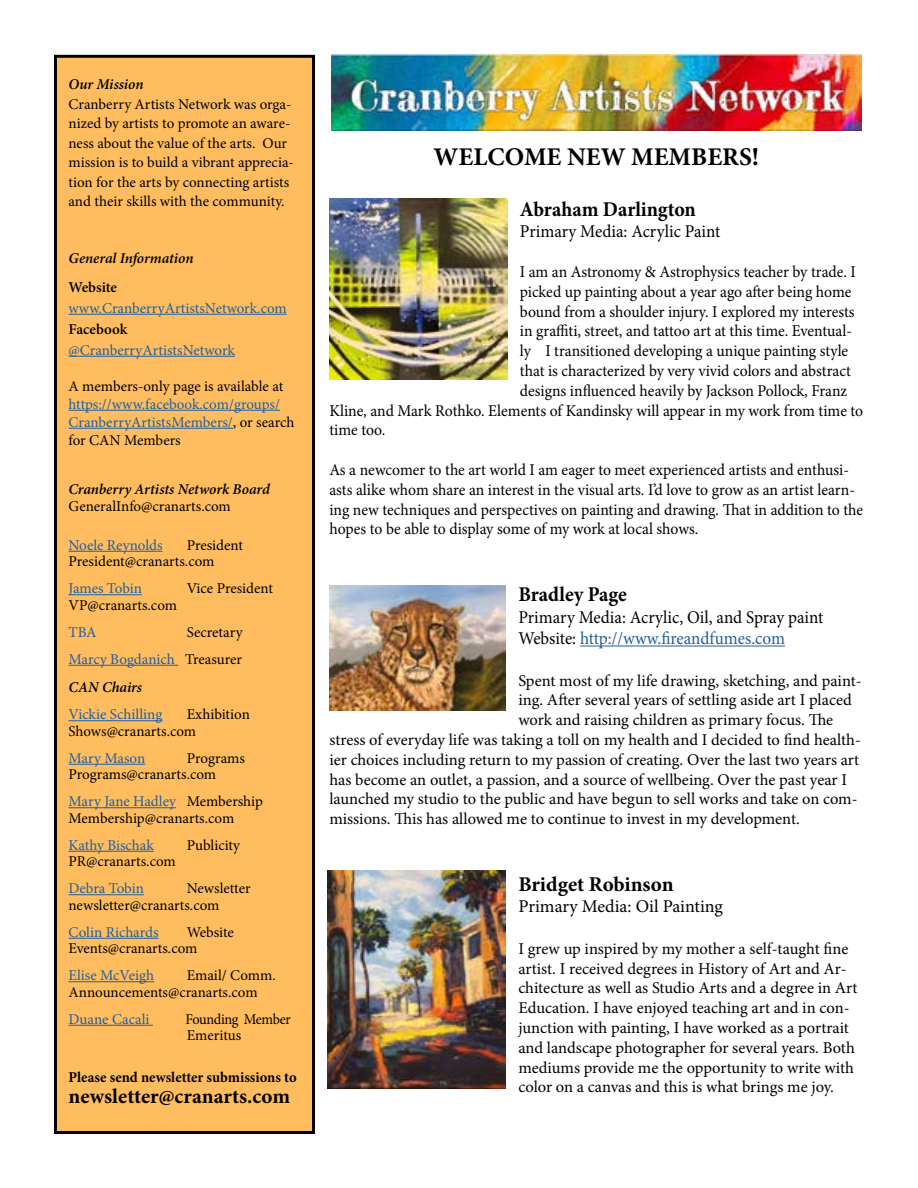
<style>
.page{position:relative;width:918px;height:1188px;background:#fff}
.page>*{position:absolute;margin:0;border:0;box-sizing:border-box;transform-origin:0 0}
.t1{font:700 25.5px "Minion Pro";color:#000}
.t2{font:700 21px "Minion Pro";color:#000}
.t3{font:700 21px "Minion Pro";color:#000;scale:.95 1}
.t4{font:18px/21.6px "Minion Pro";color:#000;scale:.95 1}
.t5{font:18px "Minion Pro";color:#000}
.t6{font:16.5px/19.8px "Minion Pro";letter-spacing:-.005em;color:#000}
.t7{font:16.5px/19.8px "Minion Pro";letter-spacing:-.005em;color:#000;scale:.95 1}
.t8{font:15px/16.5px "Minion Pro";color:#000}
.t9{font:15px/18px "Minion Pro";color:#215e9e}
.t10{font:italic 600 15px "Minion Pro";letter-spacing:-.005em;color:#000}
.t11{font:700 15px "Minion Pro";color:#000}
.t12{font:15px/16.5px "Minion Pro";letter-spacing:-.025em;color:#000;scale:.95 1}
.t13{font:600 15px "Minion Pro";letter-spacing:-.005em;color:#000}
.s1{color:#000}
.s2{color:#215e9e}
</style>
<div class="page">
<hr style="left:580px;top:646px;width:205px;height:1px;background:#215e9e">
<img style="left:332px;top:54px;width:530px;height:76px">
<div style="left:56px;top:56px;width:258px;height:1076px;background:#ffbd5f"></div>
<div style="left:54px;top:55px;width:261px;height:1079px;border:3px solid #000"></div>
<hr style="left:69px;top:314px;width:218px;height:1px;background:#215e9e">
<hr style="left:69px;top:356px;width:166px;height:1px;background:#215e9e">
<hr style="left:69px;top:410px;width:211px;height:1px;background:#215e9e">
<hr style="left:69px;top:428px;width:164px;height:1px;background:#215e9e">
<hr style="left:69px;top:551px;width:94px;height:1px;background:#215e9e">
<hr style="left:69px;top:594px;width:73px;height:1px;background:#215e9e">
<hr style="left:69px;top:665px;width:109px;height:1px;background:#215e9e">
<hr style="left:69px;top:720px;width:93px;height:1px;background:#215e9e">
<hr style="left:69px;top:764px;width:76px;height:1px;background:#215e9e">
<hr style="left:69px;top:807px;width:107px;height:1px;background:#215e9e">
<hr style="left:69px;top:851px;width:85px;height:1px;background:#215e9e">
<hr style="left:69px;top:894px;width:75px;height:1px;background:#215e9e">
<hr style="left:69px;top:938px;width:90px;height:1px;background:#215e9e">
<hr style="left:69px;top:981px;width:85px;height:1px;background:#215e9e">
<hr style="left:69px;top:1025px;width:84px;height:1px;background:#215e9e">
<img style="left:329px;top:585px;width:177px;height:126px">
<img style="left:329px;top:199px;width:179px;height:181px">
<img style="left:327px;top:871px;width:179px;height:218px">
<p class="t10" style="left:69px;top:74px;width:76px">Our Mission</p>
<p class="t8" style="left:69px;top:94px;width:227px;line-height:19.5px">Cranberry Artists Network was orga&shy;nized by artists to promote an aware&shy;ness about the value of the arts. Our mission is to build a vibrant apprecia&shy;tion for the arts by connecting artists and their skills with the community.</p>
<p class="t10" style="left:69px;top:248px;width:127px">General Information</p>
<p class="t13" style="left:69px;top:277px;width:50px">Website</p>
<p class="t9" style="left:69px;top:299px;width:220px">www.CranberryArtistsNetwork.com</p>
<p class="t13" style="left:69px;top:319px;width:60px">Facebook</p>
<p class="t9" style="left:69px;top:341px;width:168px">@CranberryArtistsNetwork</p>
<p class="t8" style="left:69px;top:378px;width:216px">A members-only page is available at</p>
<p class="t9" style="left:69px;top:395px;width:227px">https://www.facebook.com/groups/<br>CranberryArtistsMembers/<span class="s1">, or search for CAN Members</span></p>
<p class="t10" style="left:69px;top:479px;width:203px">Cranberry Artists Network Board</p>
<p class="t8" style="left:69px;top:498px;width:164px">GeneralInfo@cranarts.com</p>
<p class="t9" style="left:69px;top:536px;width:96px">Noele Reynolds</p>
<p class="t8" style="left:69px;top:537px;width:176px;text-indent:118px">President<br>President@cranarts.com</p>
<p class="t9" style="left:69px;top:580px;width:75px">James Tobin</p>
<p class="t8" style="left:187px;top:580px;width:88px">Vice President</p>
<p class="t8" style="left:69px;top:597px;width:110px">VP@cranarts.com</p>
<p class="t9" style="left:69px;top:623px;width:30px">TBA</p>
<p class="t8" style="left:69px;top:619px;width:176px;line-height:27px;text-align:right">Secretary<br><span class="s2">Marcy Bogdanich</span> Treasurer</p>
<p class="t10" style="left:69px;top:677px;width:75px">CAN Chairs</p>
<p class="t9" style="left:69px;top:706px;width:95px">Vickie Schilling</p>
<p class="t8" style="left:69px;top:706px;width:183px;text-indent:118px">Exhibition<br>Shows@cranarts.com</p>
<p class="t9" style="left:69px;top:749px;width:78px">Mary Mason</p>
<p class="t8" style="left:69px;top:750px;width:178px;text-indent:118px">Programs<br>Programs@cranarts.com</p>
<p class="t8" style="left:69px;top:793px;width:196px"><span class="s2">Mary Jane Hadley</span> Membership<br>Membership@cranarts.com</p>
<p class="t9" style="left:69px;top:836px;width:87px">Kathy Bischak</p>
<p class="t8" style="left:187px;top:837px;width:55px">Publicity</p>
<p class="t8" style="left:69px;top:853px;width:109px">PR@cranarts.com</p>
<p class="t9" style="left:69px;top:880px;width:77px">Debra Tobin</p>
<p class="t8" style="left:69px;top:880px;width:184px;text-indent:118px">Newsletter newsletter@cranarts.com</p>
<p class="t9" style="left:69px;top:923px;width:91px">Colin Richards</p>
<p class="t8" style="left:69px;top:924px;width:167px;text-indent:118px">Website<br>Events@cranarts.com</p>
<p class="t9" style="left:69px;top:967px;width:87px">Elise McVeigh</p>
<p class="t8" style="left:69px;top:967px;width:209px;text-indent:118px">Email/ Comm.<br>Announcements@cranarts.com</p>
<p class="t9" style="left:69px;top:1010px;width:83px">Duane Cacali</p>
<p class="t12" style="left:186px;top:1011px;width:112px">Founding Member<br>Emeritus</p>
<p class="t11" style="left:69px;top:1067px;width:230px">Please send newsletter submissions to</p>
<p class="t2" style="left:69px;top:1082px;width:223px">newsletter@cranarts.com</p>
<h1 class="t1" style="left:434px;top:139px;width:327px">WELCOME NEW MEMBERS!</h1>
<p class="t3" style="left:520px;top:194px;width:187px">Abraham Darlington</p>
<p class="t4" style="left:520px;top:221px;width:212px">Primary Media: Acrylic Paint</p>
<p class="t7" style="left:520px;top:262px;width:355px">I am an Astronomy &amp; Astrophysics teacher by trade. I</p>
<p class="t7" style="left:520px;top:282px;width:351px">picked up painting about a year ago after being home</p>
<p class="t7" style="left:520px;top:302px;width:354px">bound from a shoulder injury. I explored my interests</p>
<p class="t7" style="left:520px;top:321px;width:351px">in graffiti, street, and tattoo art at this time. Eventual-</p>
<p class="t7" style="left:520px;top:341px;width:347px">ly I transitioned developing a unique painting style</p>
<p class="t7" style="left:520px;top:361px;width:350px">that is characterized by very vivid colors and abstract</p>
<p class="t7" style="left:520px;top:381px;width:346px">designs influenced heavily by Jackson Pollock, Franz</p>
<p class="t7" style="left:329px;top:401px;width:564px">Kline, and Mark Rothko. Elements of Kandinsky will appear in my work from time to</p>
<p class="t7" style="left:329px;top:420px;width:60px">time too.</p>
<p class="t7" style="left:329px;top:460px;width:563px">As a newcomer to the art world I am eager to meet experienced artists and enthusi&shy;asts alike whom share an interest in the visual arts. I’d love to grow as an artist learn&shy;ing new techniques and perspectives on painting and drawing. That in addition to the hopes to be able to display some of my work at local shows.</p>
<p class="t3" style="left:518px;top:580px;width:116px">Bradley Page</p>
<p class="t4" style="left:518px;top:606px;width:322px">Primary Media: Acrylic, Oil, and Spray paint<br>Website: <span class="s2">http://www.fireandfumes.com</span></p>
<p class="t6" style="left:518px;top:671px;width:345px">Spent most of my life drawing, sketching, and paint-</p>
<p class="t6" style="left:518px;top:690px;width:335px">ing. After several years of settling aside art I placed</p>
<p class="t6" style="left:518px;top:710px;width:316px">work and raising children as primary focus. The</p>
<p class="t6" style="left:329px;top:730px;width:533px">stress of everyday life was taking a toll on my health and I decided to find health-</p>
<p class="t6" style="left:329px;top:750px;width:531px">ier choices including return to my passion of creating. Over the last two years art</p>
<p class="t6" style="left:329px;top:770px;width:519px">has become an outlet, a passion, and a source of wellbeing. Over the past year I</p>
<p class="t6" style="left:329px;top:789px;width:530px">launched my studio to the public and have begun to sell works and take on com-</p>
<p class="t6" style="left:329px;top:809px;width:472px">missions. This has allowed me to continue to invest in my development.</p>
<p class="t2" style="left:518px;top:869px;width:157px">Bridget Robinson</p>
<p class="t5" style="left:518px;top:895px;width:206px">Primary Media: Oil Painting</p>
<p class="t6" style="left:518px;top:939px;width:341px">I grew up inspired by my mother a self-taught fine artist. I received degrees in History of Art and Ar&shy;chitecture as well as Studio Arts and a degree in Art Education. I have enjoyed teaching art and in con&shy;junction with painting, I have worked as a portrait and landscape photographer for several years. Both mediums provide me the opportunity to write with color on a canvas and this is what brings me joy.</p>
</div>
